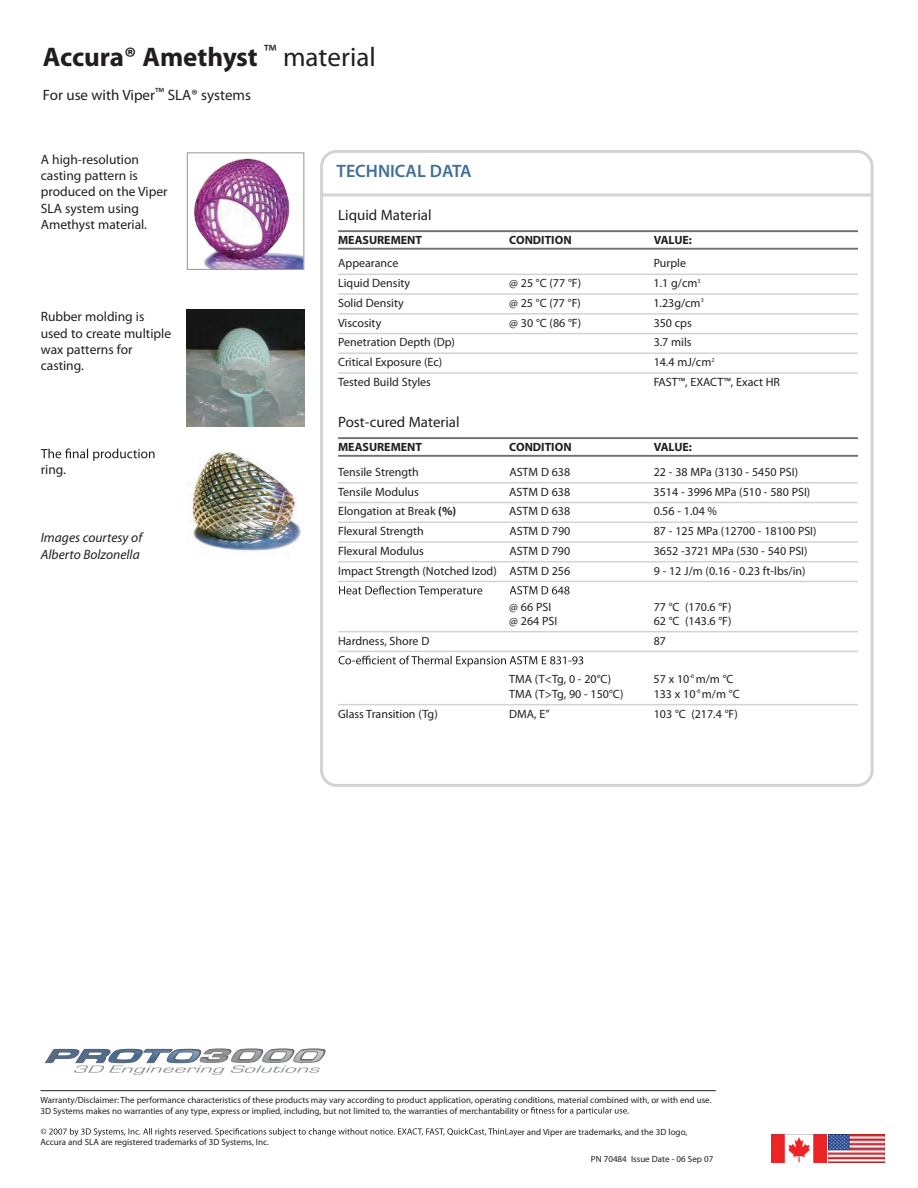
<style>
.page{position:relative;width:918px;height:1188px;background:#fff}
.page>*{position:absolute;margin:0;border:0;box-sizing:border-box;transform-origin:0 0}
.t1{font:700 27px "Myriad Pro";letter-spacing:-.005em;color:#221e1f}
.t2{font:600 18px "Myriad Pro";color:#417098}
.t3{font:900 15px "Myriad Pro";color:#221e1f}
.t4{font:15px "Myriad Pro";color:#221e1f}
.t5{font:13.5px/16.2px "Myriad Pro";color:#221e1f}
.t6{font:italic 13.5px/16.2px "Myriad Pro";color:#221e1f}
.t7{font:12px "Myriad Pro";color:#221e1f}
.t8{font:700 12px "Myriad Pro";color:#221e1f}
.t9{font:9px/10.5px "Myriad Pro";color:#221e1f}
.s1{font-weight:300}
.s2{font-weight:700}
</style>
<div class="page">
<img style="left:192px;top:450px;width:109px;height:104px">
<img style="left:187px;top:310px;width:117px;height:117px">
<img style="left:194px;top:158px;width:108px;height:110px">
<div style="left:187px;top:152px;width:117px;height:118px;border:1px solid #939598"></div>
<svg style="left:41px;top:448px;width:114px;height:13px"></svg>
<svg style="left:320px;top:150px;width:554px;height:637px"></svg>
<hr style="left:338px;top:230px;width:520px;height:2px;background:#6d6e70">
<hr style="left:338px;top:248px;width:520px;height:2px;background:#6d6e70">
<hr style="left:338px;top:274px;width:520px;height:1px;background:#d1d3d4">
<hr style="left:338px;top:293px;width:520px;height:2px;background:#d1d3d4">
<hr style="left:338px;top:313px;width:520px;height:2px;background:#d1d3d4">
<hr style="left:338px;top:333px;width:520px;height:1px;background:#d1d3d4">
<hr style="left:338px;top:353px;width:520px;height:1px;background:#d1d3d4">
<hr style="left:338px;top:372px;width:520px;height:2px;background:#d1d3d4">
<hr style="left:338px;top:437px;width:520px;height:2px;background:#6d6e70">
<hr style="left:338px;top:455px;width:520px;height:2px;background:#6d6e70">
<hr style="left:338px;top:482px;width:520px;height:2px;background:#d1d3d4">
<hr style="left:338px;top:502px;width:520px;height:1px;background:#d1d3d4">
<hr style="left:338px;top:521px;width:520px;height:2px;background:#d1d3d4">
<hr style="left:338px;top:541px;width:520px;height:2px;background:#d1d3d4">
<hr style="left:338px;top:561px;width:520px;height:1px;background:#d1d3d4">
<hr style="left:338px;top:581px;width:520px;height:1px;background:#d1d3d4">
<svg style="left:339px;top:586px;width:231px;height:11px"></svg>
<hr style="left:338px;top:631px;width:520px;height:1px;background:#d1d3d4">
<hr style="left:338px;top:651px;width:520px;height:1px;background:#d1d3d4">
<svg style="left:339px;top:656px;width:244px;height:11px"></svg>
<hr style="left:338px;top:704px;width:520px;height:1px;background:#d1d3d4">
<hr style="left:320px;top:193px;width:552px;height:3px;background:#d3d4d4">
<img style="left:771px;top:1135px;width:55px;height:28px">
<img style="left:829px;top:1135px;width:55px;height:28px">
<svg style="left:514px;top:1107px;width:115px;height:9px"></svg>
<svg style="left:41px;top:1128px;width:476px;height:9px"></svg>
<hr style="left:40px;top:1090px;width:676px;height:1px;background:#221e1f">
<svg style="left:45px;top:1048px;width:281px;height:27px"></svg>
<p class="t1" style="left:43px;top:47px;width:334px">Accura® Amethyst <sup>™</sup> <span class="s1">material</span></p>
<p class="t4" style="left:43px;top:89px;width:210px">For use with Viper™ SLA® systems</p>
<p class="t5" style="left:41px;top:153px;width:128px">A high-resolution casting pattern is produced on the Viper<br>SLA system using<br>Amethyst material.</p>
<p class="t5" style="left:41px;top:310px;width:132px">Rubber molding is used to create multiple wax patterns for casting.</p>
<p class="t5" style="left:41px;top:463px;width:27px">ring.</p>
<p class="t6" style="left:41px;top:531px;width:103px">Images courtesy of<br>Alberto Bolzonella</p>
<p class="t2" style="left:337px;top:160px;width:137px">TECHNICAL DATA</p>
<p class="t3" style="left:338px;top:206px;width:95px">Liquid Material</p>
<p class="t8" style="left:338px;top:235px;width:86px">MEASUREMENT</p>
<p class="t8" style="left:509px;top:235px;width:64px">CONDITION</p>
<p class="t8" style="left:654px;top:235px;width:40px">VALUE:</p>
<p class="t7" style="left:338px;top:259px;width:62px">Appearance</p>
<p class="t7" style="left:654px;top:259px;width:34px">Purple</p>
<p class="t7" style="left:338px;top:279px;width:74px">Liquid Density</p>
<p class="t7" style="left:509px;top:279px;width:73px">@ 25 °C (77 °F)</p>
<p class="t7" style="left:654px;top:279px;width:48px">1.1 g/cm<sup>3</sup></p>
<p class="t7" style="left:338px;top:298px;width:67px">Solid Density</p>
<p class="t7" style="left:509px;top:298px;width:73px">@ 25 °C (77 °F)</p>
<p class="t7" style="left:653px;top:298px;width:52px">1.23g/cm<sup>3</sup></p>
<p class="t7" style="left:338px;top:318px;width:45px">Viscosity</p>
<p class="t7" style="left:509px;top:318px;width:73px">@ 30 °C (86 °F)</p>
<p class="t7" style="left:654px;top:318px;width:40px">350 cps</p>
<p class="t7" style="left:338px;top:338px;width:118px">Penetration Depth (Dp)</p>
<p class="t7" style="left:654px;top:338px;width:39px">3.7 mils</p>
<p class="t7" style="left:338px;top:358px;width:106px">Critical Exposure (Ec)</p>
<p class="t7" style="left:654px;top:358px;width:62px">14.4 mJ/cm<sup>2</sup></p>
<p class="t7" style="left:338px;top:377px;width:94px">Tested Build Styles</p>
<p class="t7" style="left:654px;top:377px;width:128px">FAST™, EXACT™, Exact HR</p>
<p class="t3" style="left:338px;top:413px;width:123px">Post-cured Material</p>
<p class="t8" style="left:338px;top:442px;width:86px">MEASUREMENT</p>
<p class="t8" style="left:509px;top:442px;width:64px">CONDITION</p>
<p class="t8" style="left:654px;top:442px;width:40px">VALUE:</p>
<p class="t7" style="left:338px;top:467px;width:82px">Tensile Strength</p>
<p class="t7" style="left:509px;top:467px;width:62px">ASTM D 638</p>
<p class="t7" style="left:654px;top:467px;width:146px">22 - 38 MPa (3130 - 5450 PSI)</p>
<p class="t7" style="left:338px;top:487px;width:82px">Tensile Modulus</p>
<p class="t7" style="left:509px;top:487px;width:62px">ASTM D 638</p>
<p class="t7" style="left:654px;top:487px;width:158px">3514 - 3996 MPa (510 - 580 PSI)</p>
<p class="t7" style="left:338px;top:507px;width:120px">Elongation at Break <span class="s2">(%)</span></p>
<p class="t7" style="left:509px;top:507px;width:62px">ASTM D 638</p>
<p class="t7" style="left:654px;top:507px;width:65px">0.56 - 1.04 %</p>
<p class="t7" style="left:338px;top:527px;width:87px">Flexural Strength</p>
<p class="t7" style="left:509px;top:527px;width:62px">ASTM D 790</p>
<p class="t7" style="left:654px;top:527px;width:164px">87 - 125 MPa (12700 - 18100 PSI)</p>
<p class="t7" style="left:338px;top:546px;width:87px">Flexural Modulus</p>
<p class="t7" style="left:509px;top:546px;width:62px">ASTM D 790</p>
<p class="t7" style="left:654px;top:546px;width:155px">3652 -3721 MPa (530 - 540 PSI)</p>
<p class="t7" style="left:338px;top:566px;width:234px">Impact Strength (Notched Izod) ASTM D 256</p>
<p class="t7" style="left:654px;top:566px;width:153px">9 - 12 J/m (0.16 - 0.23 ft-lbs/in)</p>
<p class="t7" style="left:509px;top:603px;width:43px">@ 66 PSI</p>
<p class="t7" style="left:654px;top:603px;width:79px">77 °C (170.6 °F)</p>
<p class="t7" style="left:509px;top:616px;width:50px">@ 264 PSI</p>
<p class="t7" style="left:654px;top:616px;width:79px">62 °C (143.6 °F)</p>
<p class="t7" style="left:338px;top:636px;width:93px">Hardness, Shore D</p>
<p class="t7" style="left:654px;top:636px;width:14px">87</p>
<p class="t7" style="left:509px;top:674px;width:103px">TMA (T&lt;Tg, 0 - 20°C)</p>
<p class="t7" style="left:654px;top:674px;width:81px">57 x 10<sup>-6</sup> m/m °C</p>
<p class="t7" style="left:509px;top:689px;width:116px">TMA (T&gt;Tg, 90 - 150°C)</p>
<p class="t7" style="left:654px;top:689px;width:87px">133 x 10<sup>-6</sup> m/m °C</p>
<p class="t7" style="left:338px;top:709px;width:101px">Glass Transition (Tg)</p>
<p class="t7" style="left:509px;top:709px;width:42px">DMA, E”</p>
<p class="t7" style="left:654px;top:709px;width:86px">103 °C (217.4 °F)</p>
<p class="t9" style="left:41px;top:1096px;width:673px">Warranty/Disclaimer: The performance characteristics of these products may vary according to product application, operating conditions, material combined with, or with end use.<br>3D Systems makes no warranties of any type, express or implied, including, but not limited to, the warranties of merchantabilit</p>
<p class="t9" style="left:517px;top:1127px;width:171px">er and Viper are trademarks, and the 3D logo,</p>
<p class="t9" style="left:41px;top:1138px;width:230px">Accura and SLA are registered trademarks of 3D Systems, Inc.</p>
<p class="t9" style="left:591px;top:1154px;width:124px">PN 70484 Issue Date - 06 Sep 07</p>
</div>
